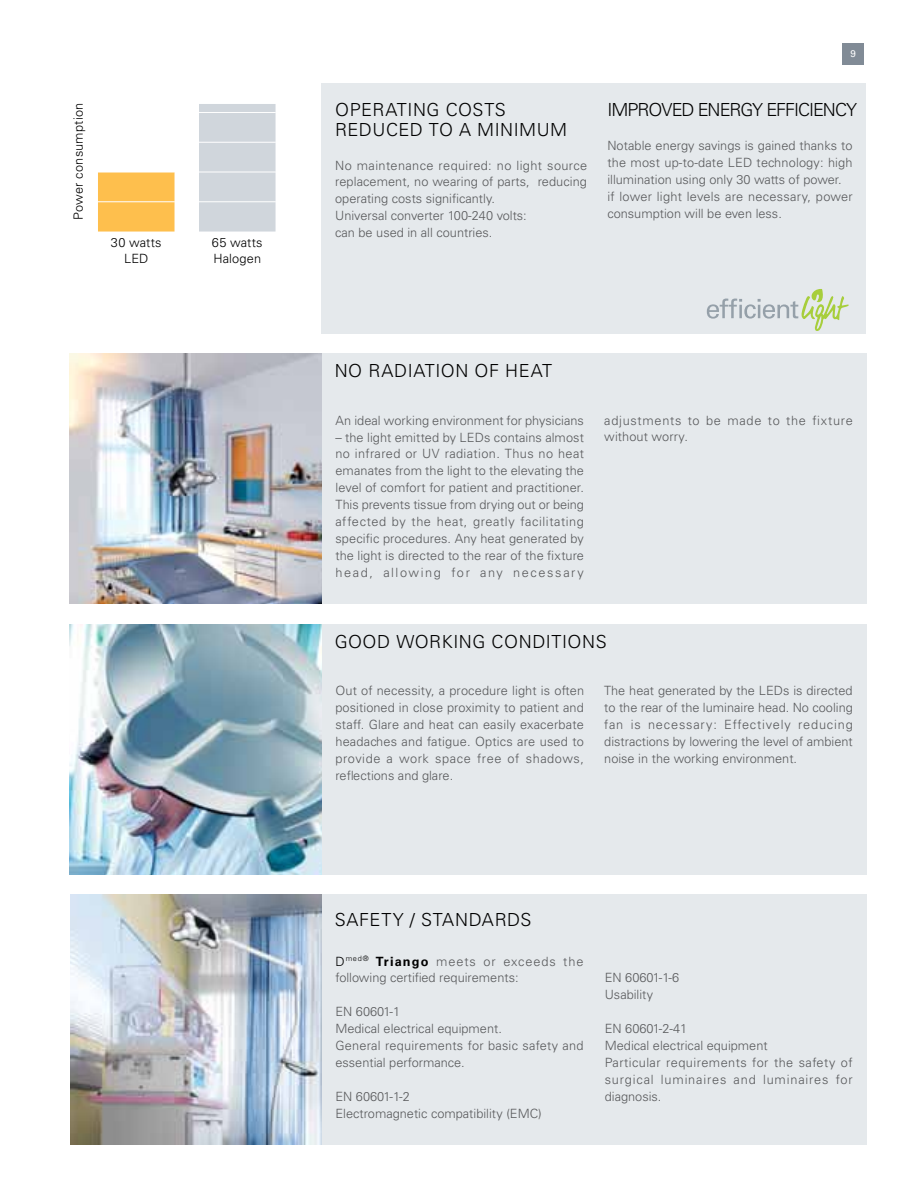
<style>
.page{position:relative;width:918px;height:1188px;background:#fff}
.page>*{position:absolute;margin:0;border:0;box-sizing:border-box;transform-origin:0 0}
.t1{font:300 18px/19.5px "Univers LT Std";letter-spacing:.025em;color:#000}
.t2{font:300 18px "Univers LT Std";letter-spacing:-.06em;color:#000}
.t3{font:300 12.75px/17px "Univers LT Std";color:#58595b}
.t4{font:300 12.75px/17px "Univers LT Std";letter-spacing:.035em;color:#58595b}
.t5{font:300 12.75px/17px "Univers LT Std";letter-spacing:.055em;color:#58595b}
.t6{font:300 12.75px/15.9px "Univers LT Std";letter-spacing:.015em;color:#000;text-align:center}
.t7{font:9.75px "Univers LT Std";color:#fff}
.s1{color:#000}
.s2{font-weight:700;color:#000}
</style>
<div class="page">
<div style="left:843px;top:43px;width:21px;height:21px;background:#818b96"></div>
<img style="left:71px;top:895px;width:251px;height:250px">
<div style="left:322px;top:895px;width:544px;height:250px;background:#e5e9ec"></div>
<svg style="left:98px;top:104px;width:178px;height:128px"></svg>
<div style="left:322px;top:83px;width:544px;height:250px;background:#e5e9ec"></div>
<svg style="left:707px;top:289px;width:142px;height:42px"></svg>
<img style="left:70px;top:354px;width:252px;height:250px">
<div style="left:322px;top:354px;width:544px;height:250px;background:#e5e9ec"></div>
<img style="left:70px;top:624px;width:252px;height:250px">
<div style="left:322px;top:624px;width:544px;height:250px;background:#e5e9ec"></div>
<p class="t6" style="left:70px;top:220px;width:119px;rotate:-90deg">Power consumption</p>
<p class="t6" style="left:111px;top:234px;width:52px">30 watts<br>LED</p>
<p class="t6" style="left:212px;top:234px;width:52px;text-align:left">65 watts<br>Halogen</p>
<h1 class="t1" style="left:335px;top:100px;width:234px">OPERATING COSTS<br>REDUCED TO A MINIMUM</h1>
<p class="t3" style="left:335px;top:157px;width:254px">No maintenance required: no light source replacement, no wearing of parts, reducing operating costs significantly.<br>Universal converter 100-240 volts:<br>can be used in all countries.</p>
<p class="t7" style="left:851px;top:48px;width:7px">9</p>
<h1 class="t2" style="left:607px;top:99px;width:251px">IMPROVED ENERGY EFFICIENCY</h1>
<p class="t3" style="left:607px;top:137px;width:247px">Notable energy savings is gained thanks to the most up-to-date LED technology: high illumination using only 30 watts of power.<br>if lower light levels are necessary, power consumption will be even less.</p>
<h1 class="t1" style="left:335px;top:361px;width:219px">NO RADIATION OF HEAT</h1>
<p class="t3" style="left:335px;top:412px;width:250px">An ideal working environment for physicians</p>
<p class="t3" style="left:335px;top:429px;width:250px;text-align:justify">– the light emitted by LEDs contains almost no infrared or UV radiation. Thus no heat emanates from the light to the elevating the level of comfort for patient and practitioner.<br>This prevents tissue from drying out or being affected by the heat, greatly facilitating specific procedures. Any heat generated by the light is directed to the rear of the fixture head, allowing for any necessary</p>
<p class="t5" style="left:604px;top:412px;width:250px">adjustments to be made to the fixture without worry.</p>
<h1 class="t1" style="left:335px;top:632px;width:274px">GOOD WORKING CONDITIONS</h1>
<p class="t3" style="left:335px;top:682px;width:250px;text-align:justify">Out of necessity, a procedure light is often positioned in close proximity to patient and staff. Glare and heat can easily exacerbate headaches and fatigue. Optics are used to provide a work space free of shadows, reflections and glare.</p>
<p class="t3" style="left:604px;top:682px;width:250px;text-align:justify">The heat generated by the LEDs is directed to the rear of the luminaire head. No cooling fan is necessary: Effectively reducing distractions by lowering the level of ambient noise in the working environment.</p>
<h1 class="t1" style="left:335px;top:910px;width:198px">SAFETY / STANDARDS</h1>
<p class="t3" style="left:335px;top:953px;width:250px"><span class="s1">D</span><sup>med®</sup> <span class="s2">Triango</span> meets or exceeds the following certified requirements:</p>
<p class="t3" style="left:335px;top:1003px;width:250px">EN 60601-1<br>Medical electrical equipment.<br>General requirements for basic safety and essential performance.</p>
<p class="t3" style="left:335px;top:1088px;width:208px">EN 60601-1-2<br>Electromagnetic compatibility (EMC)</p>
<p class="t3" style="left:605px;top:969px;width:76px">EN 60601-1-6<br>Usability</p>
<p class="t4" style="left:605px;top:1020px;width:249px">EN 60601-2-41<br>Medical electrical equipment<br>Particular requirements for the safety of surgical luminaires and luminaires for diagnosis.</p>
</div>
